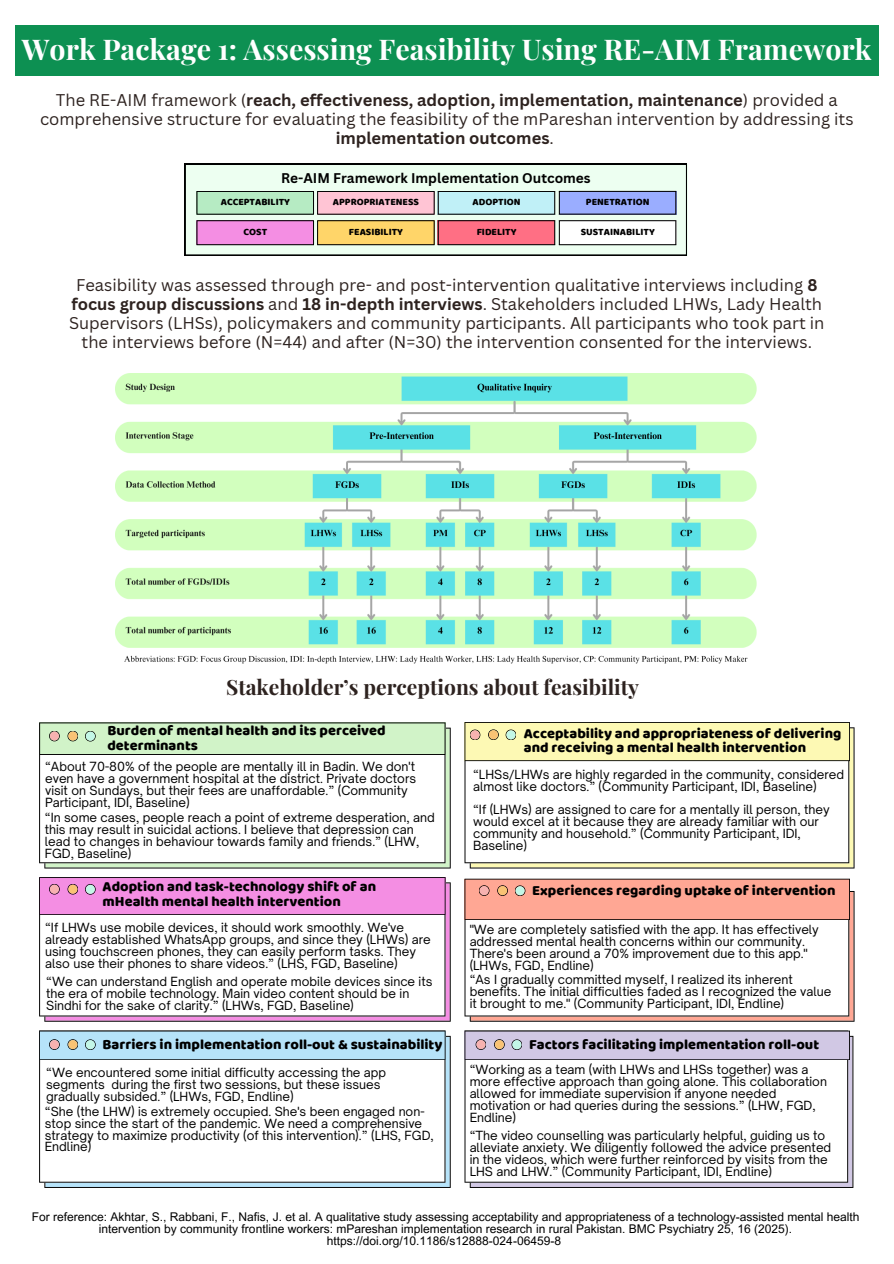
<style>
.page{position:relative;width:894px;height:1264px;background:#fff}
.page>*{position:absolute;margin:0;border:0;box-sizing:border-box;transform-origin:0 0}
.t1{font:700 28.5px "Playfair Display";color:#fff}
.t2{font:700 21px "Playfair Display";color:#2d221f}
.t3{font:16.5px/19.2px "Canva Sans";color:#2d221f;text-align:center}
.t4{font:14.55px/14.5px "Baloo Bhaijaan";color:#000}
.t5{font:700 13.65px "Canva Sans";color:#000}
.t6{font:12.15px/12px "Open Sauce One";color:#000}
.t7{font:12px/12px "Arial MT Pro";color:#000;text-align:center}
.t8{font:9.9px "Baloo Bhaijaan";color:#000}
.s1{font-weight:700}
</style>
<div class="page">
<div style="left:15px;top:25px;width:863px;height:50px;background:#0d9052"></div>
<img style="left:115px;top:373px;width:641px;height:291px">
<svg style="left:44px;top:727px;width:406px;height:141px;background:#b5cfae"></svg>
<svg style="left:39px;top:755px;width:406px;height:108px"></svg>
<svg style="left:39px;top:722px;width:406px;height:33px;background:#c3e2ba"></svg>
<div style="left:50px;top:731px;width:9px;height:9px;background:#f7b2b0;border-radius:50%"></div>
<svg style="left:469px;top:727px;width:385px;height:141px;background:#d4d19e"></svg>
<svg style="left:464px;top:761px;width:385px;height:102px"></svg>
<svg style="left:44px;top:882px;width:406px;height:139px;background:#cf81c3"></svg>
<svg style="left:39px;top:915px;width:406px;height:101px"></svg>
<svg style="left:39px;top:877px;width:406px;height:38px;background:#e787d7"></svg>
<div style="left:50px;top:884px;width:9px;height:9px;background:#f7b2b0;border-radius:50%"></div>
<svg style="left:469px;top:891px;width:385px;height:130px;background:#d79485"></svg>
<svg style="left:464px;top:920px;width:385px;height:96px"></svg>
<svg style="left:464px;top:878px;width:385px;height:42px;background:#f3a18f"></svg>
<div style="left:479px;top:886px;width:9px;height:9px;background:#f7b2b0;border-radius:50%"></div>
<svg style="left:44px;top:1035px;width:406px;height:152px;background:#9ec2d3"></svg>
<svg style="left:39px;top:1060px;width:406px;height:122px"></svg>
<svg style="left:39px;top:1030px;width:406px;height:30px;background:#aad3e7"></svg>
<div style="left:50px;top:1040px;width:9px;height:9px;background:#f7b2b0;border-radius:50%"></div>
<svg style="left:469px;top:1035px;width:384px;height:152px;background:#aca5ba"></svg>
<svg style="left:464px;top:1060px;width:383px;height:122px"></svg>
<svg style="left:464px;top:1030px;width:385px;height:30px;background:#c3bbd4"></svg>
<div style="left:476px;top:1040px;width:9px;height:9px;background:#f7b2b0;border-radius:50%"></div>
<svg style="left:464px;top:722px;width:385px;height:39px;background:#f0ecab"></svg>
<div style="left:470px;top:730px;width:9px;height:9px;background:#f7b2b0;border-radius:50%"></div>
<svg style="left:185px;top:164px;width:501px;height:91px;background:#e1f3e5"></svg>
<div style="left:196px;top:191px;width:118px;height:24px;background:#b6ebc3"></div>
<div style="left:317px;top:191px;width:117px;height:24px;background:#ffc4d4"></div>
<div style="left:437px;top:191px;width:118px;height:24px;background:#c0f0f7"></div>
<svg style="left:196px;top:192px;width:1px;height:22px"></svg>
<hr style="left:196px;top:191px;width:118px;height:1px;background:#000">
<hr style="left:196px;top:214px;width:118px;height:1px;background:#000">
<svg style="left:313px;top:192px;width:5px;height:22px"></svg>
<hr style="left:317px;top:191px;width:117px;height:1px;background:#000">
<hr style="left:317px;top:214px;width:117px;height:1px;background:#000">
<svg style="left:433px;top:192px;width:5px;height:22px"></svg>
<hr style="left:437px;top:191px;width:118px;height:1px;background:#000">
<hr style="left:437px;top:214px;width:118px;height:1px;background:#000">
<div style="left:196px;top:220px;width:118px;height:25px;background:#f48ee3"></div>
<svg style="left:196px;top:221px;width:1px;height:23px"></svg>
<hr style="left:196px;top:220px;width:118px;height:1px;background:#000">
<hr style="left:196px;top:244px;width:118px;height:1px;background:#000">
<div style="left:317px;top:220px;width:117px;height:25px;background:#ffd569"></div>
<svg style="left:313px;top:221px;width:5px;height:23px"></svg>
<hr style="left:317px;top:220px;width:117px;height:1px;background:#000">
<hr style="left:317px;top:244px;width:117px;height:1px;background:#000">
<div style="left:437px;top:220px;width:118px;height:25px;background:#ff6f84"></div>
<svg style="left:433px;top:221px;width:5px;height:23px"></svg>
<hr style="left:437px;top:220px;width:118px;height:1px;background:#000">
<hr style="left:437px;top:244px;width:118px;height:1px;background:#000">
<div style="left:558px;top:191px;width:118px;height:23px;background:#9aadff"></div>
<svg style="left:554px;top:192px;width:5px;height:22px"></svg>
<svg style="left:675px;top:192px;width:1px;height:22px"></svg>
<hr style="left:558px;top:191px;width:118px;height:1px;background:#000">
<hr style="left:558px;top:214px;width:118px;height:1px;background:#000">
<div style="left:558px;top:220px;width:118px;height:25px;background:#fff"></div>
<svg style="left:554px;top:221px;width:5px;height:23px"></svg>
<svg style="left:675px;top:221px;width:1px;height:23px"></svg>
<hr style="left:558px;top:220px;width:118px;height:1px;background:#000">
<hr style="left:558px;top:244px;width:118px;height:1px;background:#000">
<h1 class="t1" style="left:22px;top:29px;width:850px">Work Package 1: Assessing Feasibility Using RE-AIM Framework</h1>
<p class="t3" style="left:40px;top:90px;width:814px">The RE-AIM framework (<span class="s1">reach, effectiveness, adoption, implementation, maintenance</span>) provided a comprehensive structure for evaluating the feasibility of the mPareshan intervention by addressing its <span class="s1">implementation outcomes</span>.</p>
<h5 class="t5" style="left:281px;top:168px;width:311px">Re-AIM Framework Implementation Outcomes</h5>
<p class="t8" style="left:221px;top:195px;width:71px">ACCEPTABILITY</p>
<p class="t8" style="left:333px;top:195px;width:88px">APPROPRIATENESS</p>
<h5 class="t8" style="left:472px;top:195px;width:49px">ADOPTION</h5>
<p class="t8" style="left:243px;top:225px;width:25px">COST</p>
<p class="t8" style="left:349px;top:225px;width:56px">FEASIBILITY</p>
<h5 class="t8" style="left:476px;top:225px;width:41px">FIDELITY</h5>
<p class="t8" style="left:585px;top:195px;width:65px">PENETRATION</p>
<p class="t8" style="left:580px;top:225px;width:75px">SUSTAINABILITY</p>
<p class="t3" style="left:69px;top:275px;width:756px">Feasibility was assessed through pre- and post-intervention qualitative interviews including <span class="s1">8 focus group discussions</span> and <span class="s1">18 in-depth interviews</span>. Stakeholders included LHWs, Lady Health Supervisors (LHSs), policymakers and community participants. All participants who took part in the interviews before (N=44) and after (N=30) the intervention consented for the interviews.</p>
<h4 class="t2" style="left:226px;top:672px;width:414px">Stakeholder’s perceptions about feasibility</h4>
<p class="t4" style="left:107px;top:723px;width:280px">Burden of mental health and its perceived determinants</p>
<p class="t6" style="left:45px;top:759px;width:372px">“About 70-80% of the people are mentally ill in Badin. We don't even have a government hospital at the district. Private doctors visit on Sundays, but their fees are unaffordable.” (Community Participant, IDI, Baseline)</p>
<p class="t6" style="left:45px;top:811px;width:391px">“In some cases, people reach a point of extreme desperation, and this may result in suicidal actions. I believe that depression can lead to changes in behaviour towards family and friends.” (LHW, FGD, Baseline)</p>
<p class="t4" style="left:103px;top:879px;width:275px">Adoption and task-technology shift of an mHealth mental health intervention</p>
<p class="t6" style="left:45px;top:921px;width:387px">“If LHWs use mobile devices, it should work smoothly. We've already established WhatsApp groups, and since they (LHWs) are using touchscreen phones, they can easily perform tasks. They also use their phones to share videos.” (LHS, FGD, Baseline)</p>
<h5 class="t6" style="left:46px;top:975px;width:388px">“We can understand English and operate mobile devices since its the era of mobile technology. Main video content should be in<br>Sindhi for the sake of clarity.” (LHWs, FGD, Baseline)</h5>
<p class="t4" style="left:103px;top:1036px;width:341px">Barriers in implementation roll-out &amp; sustainability</p>
<p class="t6" style="left:46px;top:1066px;width:341px">“We encountered some initial difficulty accessing the app segments during the first two sessions, but these issues gradually subsided.” (LHWs, FGD, Endline)</p>
<p class="t6" style="left:45px;top:1104px;width:390px">“She (the LHW) is extremely occupied. She's been engaged non&shy;stop since the start of the pandemic. We need a comprehensive strategy to maximize productivity (of this intervention).” (LHS, FGD, Endline)</p>
<p class="t4" style="left:523px;top:726px;width:319px">Acceptability and appropriateness of delivering and receiving a mental health intervention</p>
<h2 class="t6" style="left:473px;top:768px;width:372px">“LHSs/LHWs are highly regarded in the community, considered almost like doctors.” (Community Participant, IDI, Baseline)</h2>
<h5 class="t6" style="left:473px;top:803px;width:358px">“If (LHWs) are assigned to care for a mentally ill person, they would excel at it because they are already familiar with our community and household.” (Community Participant, IDI, Baseline)</h5>
<p class="t4" style="left:532px;top:883px;width:305px">Experiences regarding uptake of intervention</p>
<p class="t6" style="left:469px;top:923px;width:351px">"We are completely satisfied with the app. It has effectively addressed mental health concerns within our community.<br>There's been around a 70% improvement due to this app." (LHWs, FGD, Endline)</p>
<h5 class="t6" style="left:469px;top:973px;width:363px">“As I gradually committed myself, I realized its inherent benefits. The initial difficulties faded as I recognized the value it brought to me." (Community Participant, IDI, Endline)</h5>
<p class="t4" style="left:529px;top:1037px;width:291px">Factors facilitating implementation roll-out</p>
<p class="t6" style="left:469px;top:1063px;width:359px">“Working as a team (with LHWs and LHSs together) was a more effective approach than going alone. This collaboration allowed for immediate supervision if anyone needed motivation or had queries during the sessions.” (LHW, FGD, Endline)</p>
<p class="t6" style="left:469px;top:1129px;width:363px">“The video counselling was particularly helpful, guiding us to alleviate anxiety. We diligently followed the advice presented in the videos, which were further reinforced by visits from the LHS and LHW.” (Community Participant, IDI, Endline)</p>
<p class="t7" style="left:32px;top:1211px;width:829px">For reference: Akhtar, S., Rabbani, F., Nafis, J. et al. A qualitative study assessing acceptability and appropriateness of a technology-assisted mental health intervention by community frontline workers: mPareshan implementation research in rural Pakistan. BMC Psychiatry 25, 16 (2025). https://doi.org/10.1186/s12888-024-06459-8</p>
</div>
